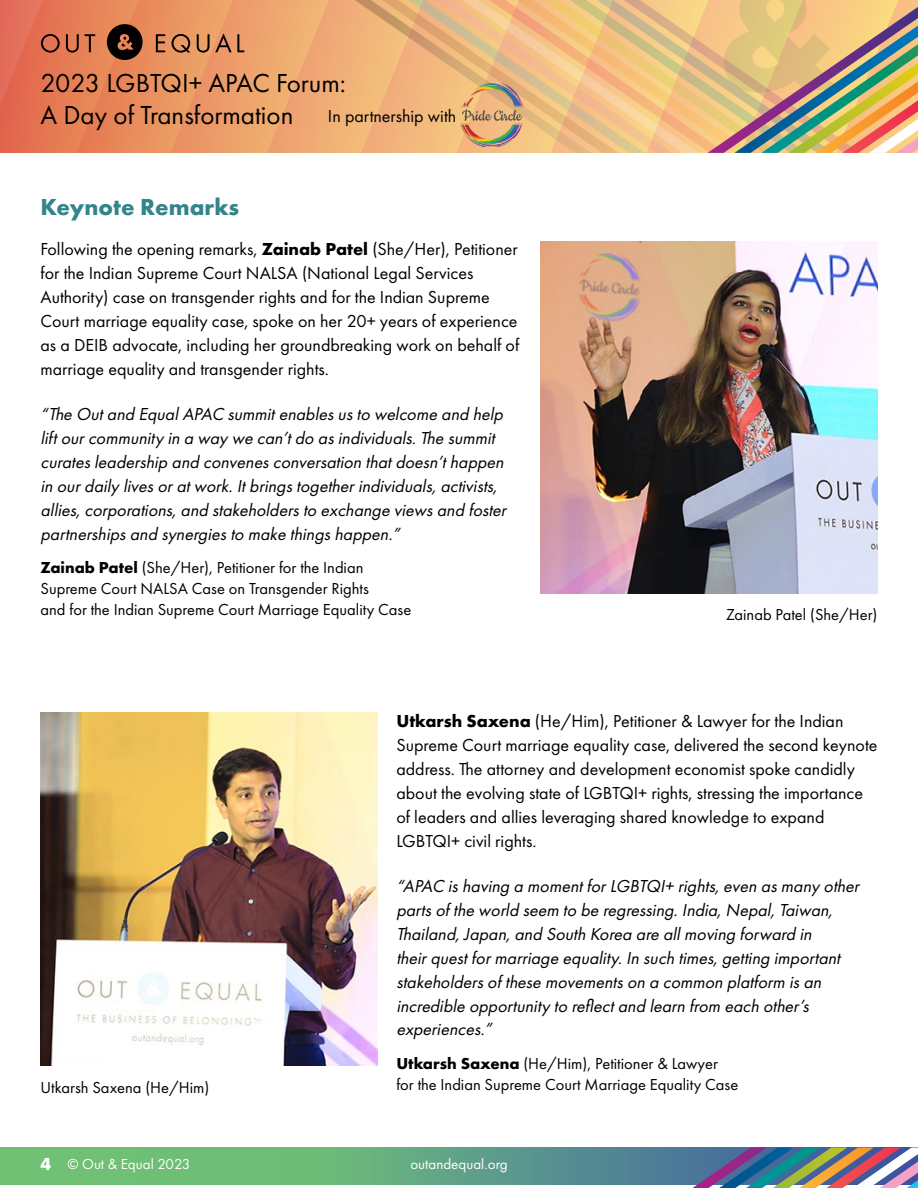
<style>
.page{position:relative;width:918px;height:1188px;background:#fff}
.page>*{position:absolute;margin:0;border:0;box-sizing:border-box;transform-origin:0 0}
.t1{font:700 161.1px "Futura PT";color:#1e763b}
.t2{font:27px/31.5px "Futura PT";color:#000}
.t3{font:700 24px "Futura PT";color:#33848c}
.t4{font:italic 18px/24px "Futura PT";color:#000}
.t5{font:18px/24px "Futura PT";color:#000}
.t6{font:16.5px/21px "Futura PT";color:#000}
.t7{font:15px "Futura PT";color:#fff}
.s1{font-weight:700}
.s2{font-weight:700;font-size:18px}
</style>
<div class="page">
<div style="left:0;top:0;width:855px;height:153px;background:#efa871"></div>
<svg style="left:337px;top:0;width:28px;height:153px"></svg>
<svg style="left:365px;top:0;width:29px;height:153px"></svg>
<svg style="left:394px;top:0;width:27px;height:153px"></svg>
<svg style="left:421px;top:0;width:27px;height:153px"></svg>
<svg style="left:448px;top:0;width:157px;height:153px"></svg>
<svg style="left:605px;top:0;width:29px;height:153px;background:#ecc186"></svg>
<svg style="left:634px;top:0;width:284px;height:153px;background:#d6b581"></svg>
<svg style="left:0;top:1148px;width:918px;height:40px;background:#72a48b"></svg>
<img style="left:40px;top:713px;width:338px;height:352px">
<img style="left:540px;top:242px;width:338px;height:352px">
<svg style="left:0;top:0;width:244px;height:153px"></svg>
<img style="left:459px;top:83px;width:65px;height:63px">
<h2 class="t2" style="left:40px;top:67px;width:307px">2023 LGBTQI+ APAC Forum:<br>A Day of Transformation</h2>
<p class="t5" style="left:328px;top:104px;width:130px">In partnership with</p>
<h3 class="t3" style="left:40px;top:191px;width:200px">Keynote Remarks</h3>
<p class="t5" style="left:40px;top:237px;width:480px">Following the opening remarks, <span class="s1">Zainab Patel</span> (She/Her), Petitioner for the Indian Supreme Court NALSA (National Legal Services Authority) case on transgender rights and for the Indian Supreme Court marriage equality case, spoke on her 20+ years of experience as a DEIB advocate, including her groundbreaking work on behalf of marriage equality and transgender rights.</p>
<p class="t4" style="left:40px;top:402px;width:471px">“The Outand EqualAPAC summitenablesusto welcome and help liftourcommunity in a way we can’tdo asindividuals.The summit curatesleadership and convenesconversation thatdoesn’thappen in ourdaily livesoratwork.Itbringstogetherindividuals,activists, allies,corporations,and stakeholdersto exchange viewsand foster partnershipsand synergiesto make thingshappen.”</p>
<p class="t6" style="left:40px;top:557px;width:372px"><span class="s1">Zainab Patel</span> (She/Her), Petitioner for the Indian<br>Supreme Court NALSA Case on Transgender Rights<br>and for the Indian Supreme Court Marriage Equality Case</p>
<h1 class="t1" style="left:717px;top:-68px;width:123px">&amp;</h1>
<p class="t6" style="left:726px;top:604px;width:153px">Zainab Patel (She/Her)</p>
<p class="t6" style="left:40px;top:1077px;width:170px">Utkarsh Saxena (He/Him)</p>
<p class="t5" style="left:396px;top:708px;width:483px"><span class="s1">Utkarsh Saxena</span> (He/Him), Petitioner &amp; Lawyer for the Indian Supreme Court marriage equality case, delivered the second keynote address. The attorney and development economist spoke candidly about the evolving state of LGBTQI+ rights, stressing the importance of leaders and allies leveraging shared knowledge to expand LGBTQI+ civil rights.</p>
<p class="t4" style="left:396px;top:873px;width:468px">“APAC ishaving a momentforLGBTQI+ rights,even asmany other partsofthe world seem to be regressing.India,Nepal,Taiwan, Thailand,Japan,and South Korea are allmoving forward in theirquestformarriage equality.In such times,getting important stakeholdersofthese movementson a common platform isan incredible opportunity to reflectand learn from each other’s experiences.”</p>
<p class="t6" style="left:396px;top:1052px;width:343px"><span class="s1">Utkarsh Saxena</span> (He/Him), Petitioner &amp; Lawyer for the Indian Supreme Court Marriage Equality Case</p>
<p class="t7" style="left:40px;top:1155px;width:151px"><span class="s2">4</span> © Out &amp; Equal 2023</p>
<p class="t7" style="left:410px;top:1155px;width:99px">outandequal.org</p>
</div>
